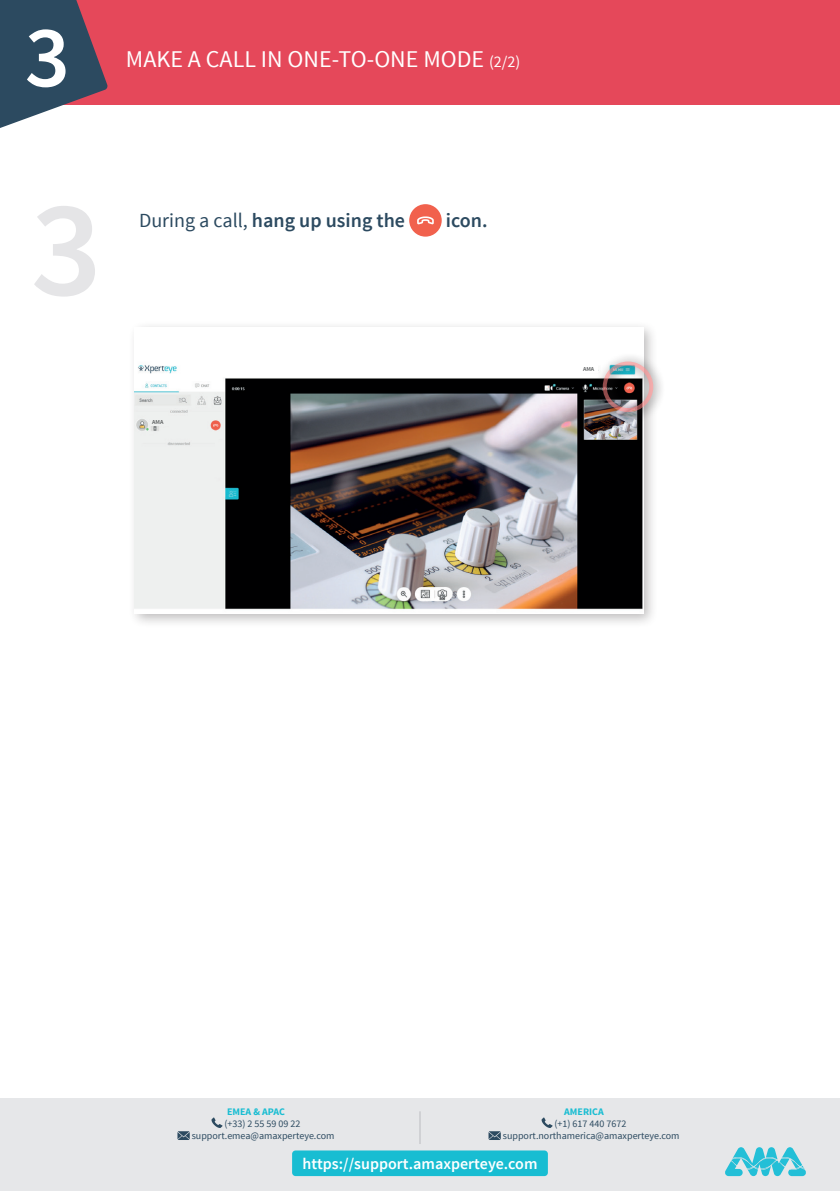
<style>
.page{position:relative;width:840px;height:1191px;background:#fff}
.page>*{position:absolute;margin:0;border:0;box-sizing:border-box;transform-origin:0 0}
.t1{font:600 87.8px "Source Sans Pro";color:#fff}
.t2{font:24px "Source Sans Pro";color:#fff}
.t3{font:600 20px "Source Sans Pro";color:#2c4a60}
.t4{font:600 16px "Source Sans Pro";color:#fff}
.t5{font:10px/12px "Source Sans Pro";color:#2c4a60;text-align:center}
.t6{font:700 10px "Source Sans Pro";color:#18bdd2}
.t7{font:600 6px "Source Sans Pro";color:#595c5d}
.s1{font-size:16px}
.s2{font-weight:400}
</style>
<div class="page">
<div style="left:0;top:0;width:839px;height:105px;background:#e5485a"></div>
<svg style="left:0;top:0;width:108px;height:128px"></svg>
<div style="left:0;top:1098px;width:839px;height:93px;background:#e6e7e9"></div>
<div style="left:292px;top:1150px;width:255px;height:26px;background:#18bdd2;border-radius:3px"></div>
<hr style="left:419px;top:1111px;width:1px;height:33px;background:#bcbdc0">
<svg style="left:725px;top:1147px;width:80px;height:29px"></svg>
<svg style="left:541px;top:1117px;width:11px;height:11px"></svg>
<svg style="left:488px;top:1131px;width:12px;height:9px"></svg>
<svg style="left:211px;top:1117px;width:11px;height:11px"></svg>
<svg style="left:177px;top:1131px;width:13px;height:9px"></svg>
<div style="left:409px;top:204px;width:32px;height:33px;background:#f1614d;border-radius:50%"></div>
<svg style="left:417px;top:216px;width:16px;height:8px"></svg>
<div style="left:128px;top:320px;width:530px;height:308px;background:#231f20;opacity:.3"></div>
<img style="left:135px;top:327px;width:507px;height:286px">
<svg style="left:34px;top:206px;width:61px;height:90px"></svg>
<div style="left:151px;top:418px;width:20px;height:8px;background:#eef0ef"></div>
<div style="left:581px;top:365px;width:16px;height:8px;background:#fff"></div>
<img style="left:594px;top:353px;width:68px;height:71px">
<div style="left:602px;top:361px;width:51px;height:51px;border:4px solid #f37d7d;border-radius:50%"></div>
<h1 class="t1" style="left:25px;top:2px;width:47px">3</h1>
<h2 class="t2" style="left:126px;top:44px;width:395px">MAKE A CALL IN ONE-TO-ONE MODE <span class="s1">(2/2)</span></h2>
<h3 class="t3" style="left:139px;top:207px;width:267px"><span class="s2">During a call,</span> hang up using the</h3>
<h3 class="t3" style="left:445px;top:207px;width:43px">icon.</h3>
<p class="t7" style="left:152px;top:418px;width:13px">AMA</p>
<p class="t7" style="left:582px;top:365px;width:13px">AMA</p>
<p class="t6" style="left:227px;top:1104px;width:59px">EMEA &amp; APAC</p>
<p class="t5" style="left:192px;top:1117px;width:144px">(+33) 2 55 59 09 22 support.emea@amaxperteye.com</p>
<h3 class="t4" style="left:302px;top:1153px;width:236px">https://support.amaxperteye.com</h3>
<p class="t6" style="left:564px;top:1104px;width:41px">AMERICA</p>
<p class="t5" style="left:502px;top:1117px;width:178px">(+1) 617 440 7672 support.northamerica@amaxperteye.com</p>
</div>
